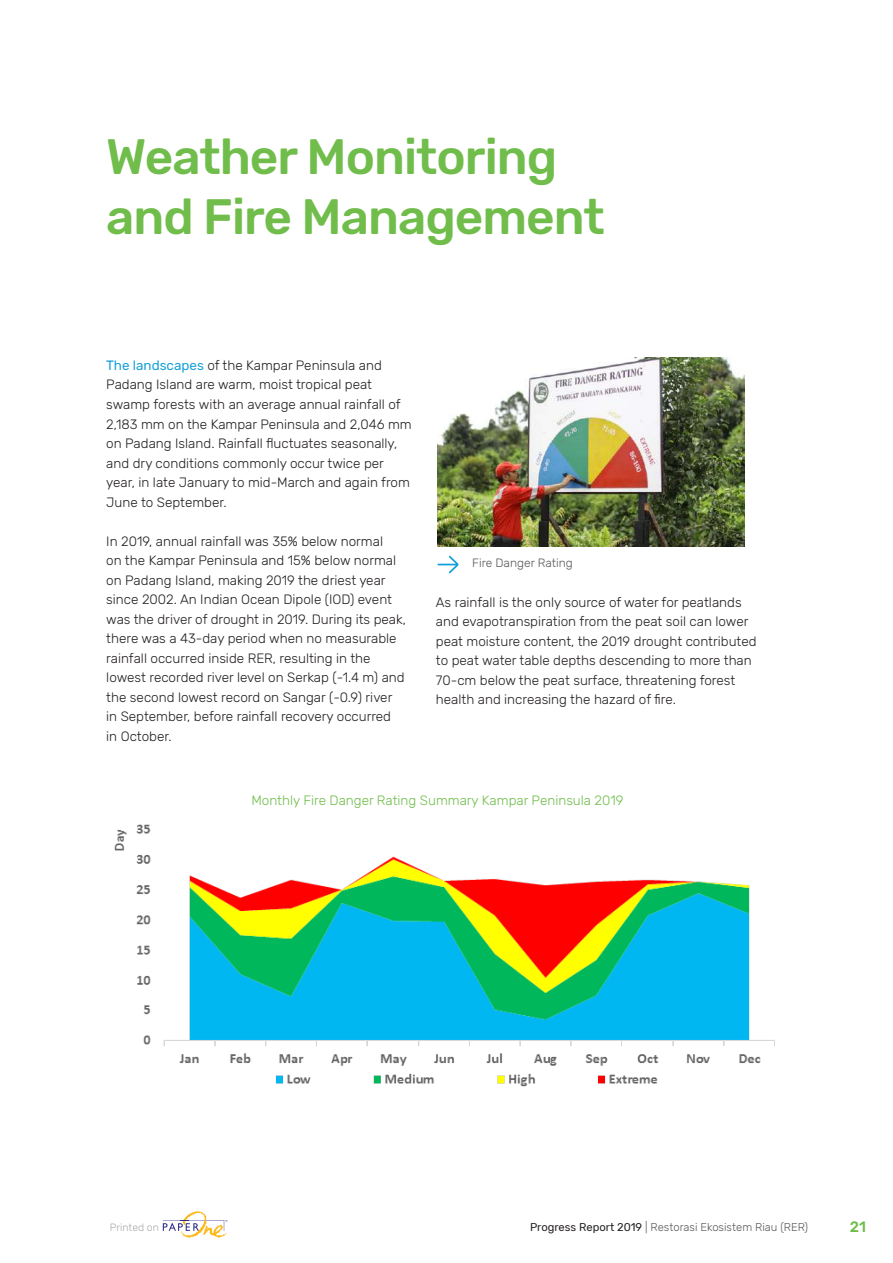
<style>
.page{position:relative;width:893px;height:1263px;background:#fff}
.page>*{position:absolute;margin:0;border:0;box-sizing:border-box;transform-origin:0 0}
.t1{font:500 49.5px/59.4px "Rubik";letter-spacing:-.02em;color:#70bd4c}
.t2{font:500 15px "Rubik";color:#70bd4c}
.t3{font:300 13.5px/19.5px "Rubik";color:#231f20}
.t4{font:300 13.5px "Rubik";color:#70bd4c}
.t5{font:300 12px "Rubik";color:#57585a}
.t6{font:300 11.25px "Rubik";color:#57585a}
.t7{font:300 10.5px "Rubik";color:#a8a9ad}
.s1{font-weight:400;color:#14a0d9}
.s2{font-weight:400;color:#231f20}
</style>
<div class="page">
<img style="left:437px;top:357px;width:307px;height:189px">
<img style="left:181px;top:1211px;width:47px;height:27px">
<svg style="left:163px;top:1220px;width:64px;height:11px"></svg>
<svg style="left:437px;top:556px;width:21px;height:17px"></svg>
<img style="left:114px;top:824px;width:661px;height:263px">
<h1 class="t1" style="left:106px;top:129px;width:500px">Weather Monitoring and Fire Management</h1>
<p class="t3" style="left:106px;top:356px;width:307px"><span class="s1">The landscapes</span> of the Kampar Peninsula and Padang Island are warm, moist tropical peat swamp forests with an average annual rainfall of 2,183 mm on the Kampar Peninsula and 2,046 mm on Padang Island. Rainfall fluctuates seasonally, and dry conditions commonly occur twice per year, in late January to mid-March and again from June to September.</p>
<p class="t3" style="left:106px;top:531px;width:301px">In 2019, annual rainfall was 35% below normal<br>on the Kampar Peninsula and 15% below normal on Padang Island, making 2019 the driest year since 2002. An Indian Ocean Dipole (IOD) event was the driver of drought in 2019. During its peak, there was a 43-day period when no measurable rainfall occurred inside RER, resulting in the lowest recorded river level on Serkap (-1.4 m) and the second lowest record on Sangar (-0.9) river in September, before rainfall recovery occurred<br>in October.</p>
<p class="t5" style="left:472px;top:556px;width:102px">Fire Danger Rating</p>
<p class="t3" style="left:436px;top:592px;width:322px">As rainfall is the only source of water for peatlands and evapotranspiration from the peat soil can lower peat moisture content, the 2019 drought contributed to peat water table depths descending to more than 70-cm below the peat surface, threatening forest health and increasing the hazard of fire.</p>
<p class="t4" style="left:251px;top:793px;width:374px">Monthly Fire Danger Rating Summary Kampar Peninsula 2019</p>
<p class="t7" style="left:110px;top:1221px;width:51px">Printed on</p>
<p class="t6" style="left:530px;top:1221px;width:280px"><span class="s2">Progress Report 2019</span> | Restorasi Ekosistem Riau (RER)</p>
<p class="t2" style="left:850px;top:1218px;width:18px">21</p>
</div>
